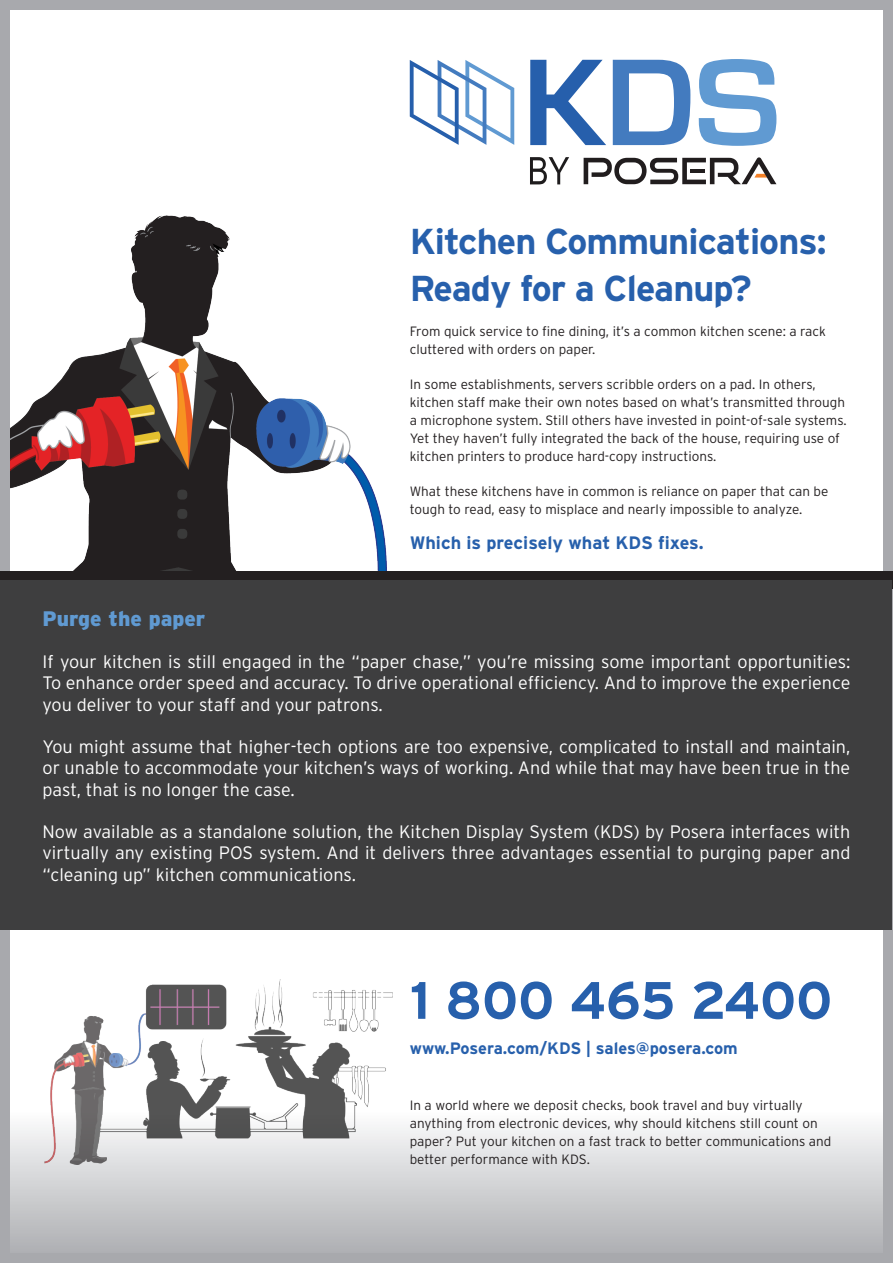
<style>
.page{position:relative;width:893px;height:1263px;background:#fff}
.page>*{position:absolute;margin:0;border:0;box-sizing:border-box;transform-origin:0 0}
.t1{font:700 52.5px "Interstate";color:#2760ac}
.t2{font:700 36px/46.5px "Interstate";letter-spacing:-.025em;color:#2760ac}
.texte_courant{font:900 21px "Interstate";color:#609ad2}
.texte_courant-2{font:300 18px/21.6px "Interstate";color:#fff;text-align:justify}
.t3{font:700 18px "Interstate";color:#2760ac}
.t4{font:700 16.5px "Interstate";letter-spacing:-.01em;color:#2760ac}
.t5{font:300 13.5px/18px "Interstate";color:#231f20}
</style>
<div class="page">
<img style="left:9px;top:191px;width:378px;height:380px">
<div style="left:0;top:1106px;width:893px;height:157px;background:linear-gradient(to bottom,#fff,#a8a9ad)"></div>
<div style="left:0;top:0;width:9px;height:1263px;background:#a8a9ad"></div>
<div style="left:884px;top:0;width:9px;height:1263px;background:#a8a9ad"></div>
<div style="left:0;top:571px;width:893px;height:17px;background:#231f20"></div>
<div style="left:0;top:580px;width:892px;height:350px;background:#3e3e3f"></div>
<svg style="left:410px;top:60px;width:104px;height:85px"></svg>
<svg style="left:530px;top:60px;width:76px;height:85px"></svg>
<svg style="left:613px;top:60px;width:77px;height:85px"></svg>
<svg style="left:699px;top:59px;width:77px;height:87px"></svg>
<svg style="left:584px;top:157px;width:192px;height:27px"></svg>
<hr style="left:690px;top:169px;width:15px;height:4px;background:#211d1e">
<svg style="left:530px;top:157px;width:39px;height:27px"></svg>
<div style="left:0;top:0;width:893px;height:9px;background:#a8a9ad"></div>
<div style="left:0;top:1254px;width:893px;height:9px;background:#a8a9ad"></div>
<img style="left:17px;top:980px;width:375px;height:184px">
<p class="t2" style="left:410px;top:218px;width:418px">Kitchen Communications:<br>Ready for a Cleanup?</p>
<p class="t5" style="left:410px;top:322px;width:418px">From quick service to fine dining, it’s a common kitchen scene: a rack cluttered with orders on paper.</p>
<p class="t5" style="left:410px;top:375px;width:438px">In some establishments, servers scribble orders on a pad. In others, kitchen staff make their own notes based on what’s transmitted through a microphone system. Still others have invested in point-of-sale systems.<br>Yet they haven’t fully integrated the back of the house, requiring use of kitchen printers to produce hard-copy instructions.</p>
<p class="t5" style="left:410px;top:482px;width:420px">What these kitchens have in common is reliance on paper that can be tough to read, easy to misplace and nearly impossible to analyze.</p>
<p class="t3" style="left:410px;top:532px;width:295px">Which is precisely what KDS fixes.</p>
<p class="texte_courant" style="left:43px;top:606px;width:164px">Purge the paper</p>
<p class="texte_courant-2" style="left:43px;top:650px;width:809px">If your kitchen is still engaged in the “paper chase,” you’re missing some important opportunities:<br>To enhance order speed and accuracy. To drive operational efficiency. And to improve the experience you deliver to your staff and your patrons.</p>
<p class="texte_courant-2" style="left:43px;top:735px;width:809px">You might assume that higher-tech options are too expensive, complicated to install and maintain, or unable to accommodate your kitchen’s ways of working. And while that may have been true in the past, that is no longer the case.</p>
<p class="texte_courant-2" style="left:43px;top:820px;width:809px">Now available as a standalone solution, the Kitchen Display System (KDS) by Posera interfaces with virtually any existing POS system. And it delivers three advantages essential to purging paper and “cleaning up” kitchen communications.</p>
<p class="t1" style="left:410px;top:971px;width:424px">1 800 465 2400</p>
<p class="t4" style="left:410px;top:1039px;width:330px">www.Posera.com/KDS | sales@posera.com</p>
<p class="t5" style="left:410px;top:1096px;width:423px">In a world where we deposit checks, book travel and buy virtually anything from electronic devices, why should kitchens still count on paper? Put your kitchen on a fast track to better communications and better performance with KDS.</p>
</div>
